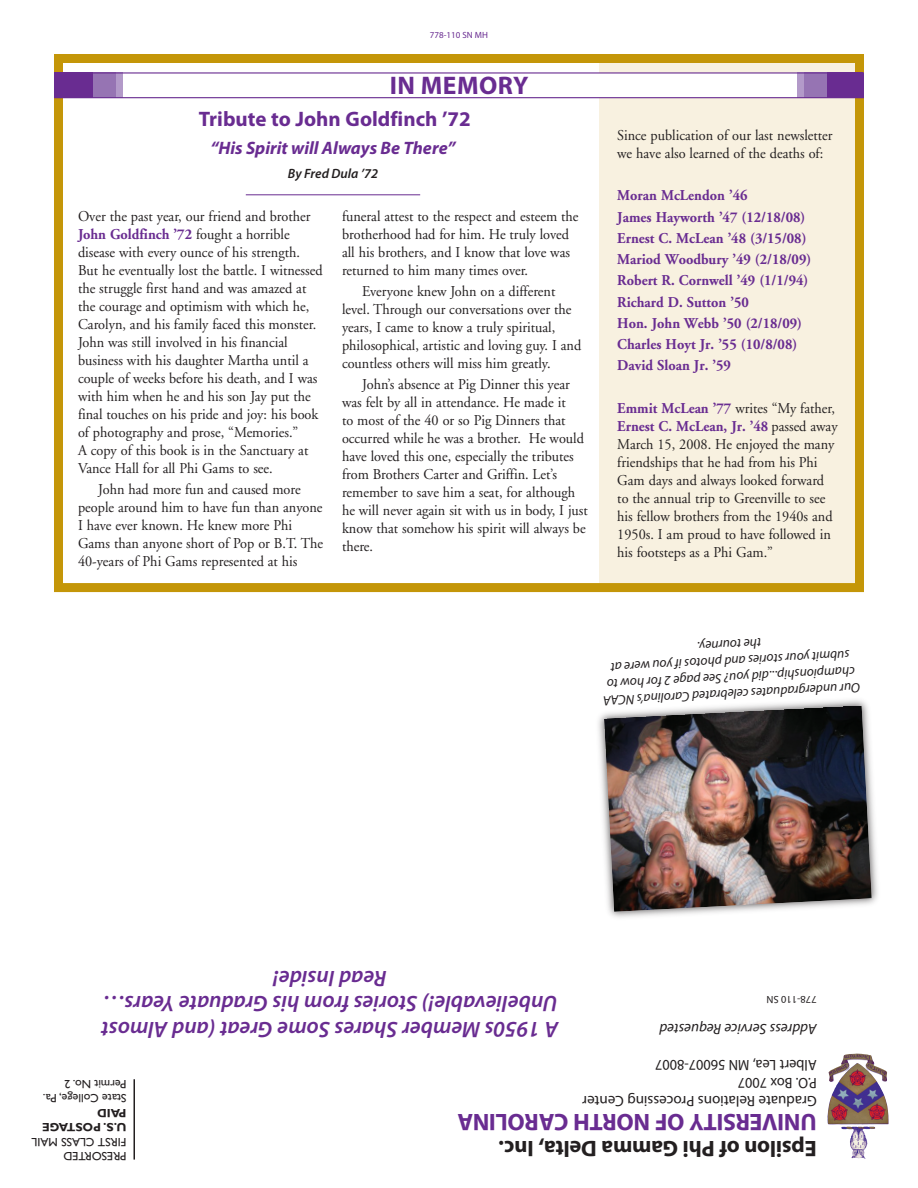
<style>
.page{position:relative;width:918px;height:1188px;background:#fff}
.page>*{position:absolute;margin:0;border:0;box-sizing:border-box;transform-origin:0 0}
.t1{font:700 25.5px "Myriad Pro";letter-spacing:.02em;color:#692c91}
.t2{font:700 24px "Myriad";letter-spacing:-.01em;color:#692c91}
.t3{font:italic 600 22.5px/25.5px "Myriad Pro";color:#692c91;text-align:center}
.t4{font:700 22.5px "Myriad";letter-spacing:-.01em;color:#231f20}
.t5{font:700 21px "Myriad Pro";color:#692c91}
.t6{font:italic 700 18px "Myriad Pro";color:#692c91}
.t7{font:15px/18px "Adobe Garamond";color:#231f20;scale:.95 1}
.t8{font:700 15px/21.3px "Adobe Garamond";color:#692c91;scale:.95 1}
.t9{font:15px/18px "Myriad Pro";color:#231f20}
.t10{font:italic 15px "Myriad Pro";color:#231f20}
.t11{font:italic 13.5px/16.5px "Myriad Pro";color:#231f20;text-align:center}
.t12{font:italic 600 13.5px "Myriad Pro";color:#231f20}
.t13{font:12px/14.4px "Gill Sans";color:#231f20}
.t14{font:700 12px/14.4px "Gill Sans";color:#231f20}
.t15{font:10.5px "Myriad Pro";color:#231f20}
.t16{font:9px "Myriad Pro";color:#692c91}
.s1{font-weight:700;color:#692c91}
</style>
<div class="page">
<div style="left:599px;top:54px;width:261px;height:529px;background:#f8f1e0"></div>
<div style="left:54px;top:54px;width:810px;height:538px;border:9px solid #c49608"></div>
<hr style="left:246px;top:194px;width:174px;height:1px;background:#692c91">
<div style="left:64px;top:73px;width:796px;height:24px;background:#fff"></div>
<div style="left:88px;top:73px;width:35px;height:25px;background:#b39ac9"></div>
<div style="left:80px;top:73px;width:36px;height:25px;background:#9674b3"></div>
<div style="left:54px;top:73px;width:39px;height:25px;background:#692c91"></div>
<div style="left:797px;top:73px;width:35px;height:25px;background:#b39ac9"></div>
<div style="left:804px;top:73px;width:36px;height:25px;background:#9674b3"></div>
<div style="left:827px;top:73px;width:36px;height:25px;background:#692c91"></div>
<div style="left:54px;top:72px;width:810px;height:26px;border:1px solid #692c91"></div>
<img style="left:827px;top:1063px;width:60px;height:96px">
<hr style="left:134px;top:1079px;width:1px;height:81px;background:#231f20">
<div style="left:595px;top:695px;width:286px;height:226px;background:#231f20;opacity:.75"></div>
<img style="left:604px;top:705px;width:268px;height:207px">
<p class="t16" style="left:430px;top:30px;width:60px">778-110 SN MH</p>
<h1 class="t1" style="left:390px;top:71px;width:140px">IN MEMORY</h1>
<h3 class="t5" style="left:199px;top:107px;width:273px">Tribute to John Goldfinch ’72</h3>
<p class="t6" style="left:210px;top:138px;width:247px">“His Spirit will Always Be There”</p>
<p class="t12" style="left:288px;top:166px;width:92px">By Fred Dula ’72</p>
<p class="t7" style="left:78px;top:207px;width:259px">Over the past year, our friend and brother <span class="s1">John Goldfinch ’72</span> fought a horrible disease with every ounce of his strength.<br>But he eventually lost the battle. I witnessed the struggle first hand and was amazed at the courage and optimism with which he, Carolyn, and his family faced this monster.<br>John was still involved in his financial business with his daughter Martha until a couple of weeks before his death, and I was with him when he and his son Jay put the final touches on his pride and joy: his book of photography and prose, “Memories.”<br>A copy of this book is in the Sanctuary at Vance Hall for all Phi Gams to see.</p>
<p class="t7" style="left:78px;top:481px;width:259px;text-indent:20px">John had more fun and caused more people around him to have fun than anyone I have ever known. He knew more Phi Gams than anyone short of Pop or B.T. The 40-years of Phi Gams represented at his</p>
<p class="t7" style="left:342px;top:207px;width:250px">funeral attest to the respect and esteem the brotherhood had for him. He truly loved all his brothers, and I know that love was returned to him many times over.</p>
<p class="t7" style="left:342px;top:283px;width:253px;text-indent:20px">Everyone knew John on a different level. Through our conversations over the years, I came to know a truly spiritual, philosophical, artistic and loving guy. I and countless others will miss him greatly.</p>
<p class="t7" style="left:342px;top:376px;width:260px;text-indent:20px">John’s absence at Pig Dinner this year was felt by all in attendance. He made it<br>to most of the 40 or so Pig Dinners that occurred while he was a brother. He would have loved this one, especially the tributes from Brothers Carter and Griffin. Let’s remember to save him a seat, for although he will never again sit with us in body, I just know that somehow his spirit will always be there.</p>
<p class="t7" style="left:617px;top:126px;width:228px">Since publication of our last newsletter we have also learned of the deaths of:</p>
<p class="t8" style="left:617px;top:185px;width:206px">Moran McLendon ’46<br>James Hayworth ’47 (12/18/08)<br>Ernest C. McLean ’48 (3/15/08)<br>Mariod Woodbury ’49 (2/18/09)<br>Robert R. Cornwell ’49 (1/1/94)<br>Richard D. Sutton ’50<br>Hon. John Webb ’50 (2/18/09)<br>Charles Hoyt Jr. ’55 (10/8/08)<br>David Sloan Jr. ’59</p>
<p class="t7" style="left:617px;top:399px;width:233px"><span class="s1">Emmit McLean ’77</span> writes “My father, <span class="s1">Ernest C. McLean, Jr. ’48</span> passed away March 15, 2008. He enjoyed the many friendships that he had from his Phi Gam days and always looked forward to the annual trip to Greenville to see his fellow brothers from the 1940s and 1950s. I am proud to have followed in his footsteps as a Phi Gam.”</p>
<p class="t11" style="left:861px;top:695px;width:259px;rotate:177deg">Our undergraduates celebrated Carolina’s NCAA championship...did you? See page 2 for how to submit your stories and photos if you were at the tourney.</p>
<h3 class="t3" style="left:559px;top:1041px;width:459px;rotate:-180deg">A 1950s Member Shares Some Great (and Almost<br>Unbelievable!) Stories from his Graduate Years…<br>Read Inside!</h3>
<p class="t15" style="left:817px;top:1005px;width:52px;rotate:-180deg">778-110 SN</p>
<p class="t10" style="left:817px;top:1037px;width:159px;rotate:-180deg">Address Service Requested</p>
<p class="t13" style="left:127px;top:1106px;width:85px;rotate:-180deg">State College, Pa.<br>Permit No. 2</p>
<p class="t14" style="left:127px;top:1134px;width:86px;rotate:-180deg">U.S. POSTAGE<br>PAID</p>
<p class="t13" style="left:127px;top:1163px;width:96px;rotate:-180deg">PRESORTED<br>FIRST CLASS MAIL</p>
<p class="t9" style="left:817px;top:1110px;width:236px;rotate:-180deg">Graduate Relations Processing Center<br>P.O. Box 7007<br>Albert Lea, MN 56007-8007</p>
<h2 class="t2" style="left:817px;top:1135px;width:361px;rotate:-180deg">UNIVERSITY OF NORTH CAROLINA</h2>
<h3 class="t4" style="left:817px;top:1160px;width:319px;rotate:-180deg">Epsilon of Phi Gamma Delta, Inc.</h3>
</div>
